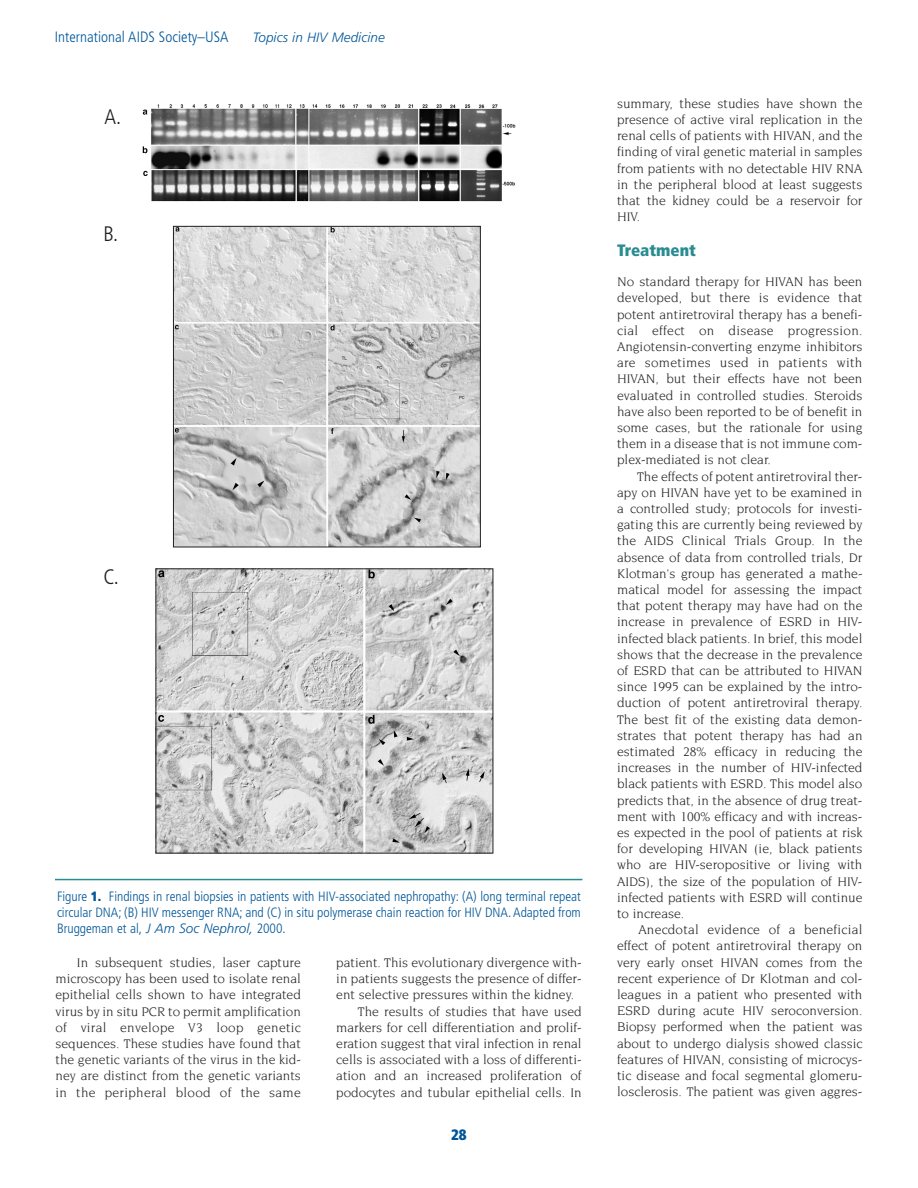
<style>
.page{position:relative;width:918px;height:1188px;background:#fff}
.page>*{position:absolute;margin:0;border:0;box-sizing:border-box;transform-origin:0 0}
.t1{font:300 condensed 21px "Frutiger";color:#231f20}
.t2{font:900 condensed 16.5px "Frutiger";color:#2a8c92}
.t3{font:300 condensed 15px "Frutiger";letter-spacing:.005em;color:#015698}
.t4{font:900 condensed 15px "Frutiger";color:#015698}
.t5{font:13.5px/16.2px "Novarese";color:#231f20;text-align:justify}
.t6{font:300 condensed 13.5px/16.2px "Frutiger";color:#015698;text-align:justify}
.t7{font:italic 300 13.5px "Frutiger";letter-spacing:.005em;color:#015698}
.s1{font-weight:900}
.s2{font-style:italic;font-stretch:normal}
</style>
<div class="page">
<svg style="left:55px;top:104px;width:528px;height:777px"></svg>
<p class="t3" style="left:55px;top:30px;width:175px">International AIDS Society–USA</p>
<p class="t7" style="left:253px;top:32px;width:133px">Topics in HIV Medicine</p>
<h1 class="t1" style="left:104px;top:109px;width:18px">A.</h1>
<h1 class="t1" style="left:104px;top:226px;width:16px">B.</h1>
<h1 class="t1" style="left:103px;top:568px;width:17px">C.</h1>
<p class="t6" style="left:57px;top:889px;width:525px">Figure <span class="s1">1.</span> Findings in renal biopsies in patients with HIV-associated nephropathy: (A) long terminal repeat circular DNA; (B) HIV messenger RNA; and (C) in situ polymerase chain reaction for HIV DNA. Adapted from Bruggeman et al, <span class="s2">J Am Soc Nephrol,</span> 2000.</p>
<p class="t5" style="left:56px;top:955px;width:247px;text-indent:21px">In subsequent studies, laser capture microscopy has been used to isolate renal epithelial cells shown to have integrated virus by in situ PCR to permit amplification of viral envelope V3 loop genetic sequences. These studies have found that the genetic variants of the virus in the kid&shy;ney are distinct from the genetic variants in the peripheral blood of the same</p>
<p class="t5" style="left:336px;top:955px;width:247px">patient. This evolutionary divergence with-</p>
<p class="t5" style="left:336px;top:971px;width:247px">in patients suggests the presence of differ-</p>
<p class="t5" style="left:336px;top:988px;width:240px">ent selective pressures within the kidney.</p>
<p class="t5" style="left:358px;top:1004px;width:225px">The results of studies that have used</p>
<p class="t5" style="left:336px;top:1020px;width:247px">markers for cell differentiation and prolif-</p>
<p class="t5" style="left:336px;top:1036px;width:247px">eration suggest that viral infection in renal</p>
<p class="t5" style="left:336px;top:1052px;width:247px">cells is associated with a loss of differenti-</p>
<p class="t5" style="left:336px;top:1069px;width:247px">ation and an increased proliferation of</p>
<p class="t5" style="left:336px;top:1085px;width:247px">podocytes and tubular epithelial cells. In</p>
<p class="t4" style="left:451px;top:1129px;width:17px">28</p>
<p class="t5" style="left:617px;top:96px;width:247px">summary, these studies have shown the presence of active viral replication in the renal cells of patients with HIVAN, and the finding of viral genetic material in samples from patients with no detectable HIV RNA in the peripheral blood at least suggests that the kidney could be a reservoir for HIV.</p>
<p class="t2" style="left:617px;top:243px;width:80px">Treatment</p>
<p class="t5" style="left:617px;top:274px;width:247px">No standard therapy for HIVAN has been developed, but there is evidence that potent antiretroviral therapy has a benefi&shy;cial effect on disease progression.<br>Angiotensin-converting enzyme inhibitors are sometimes used in patients with HIVAN, but their effects have not been evaluated in controlled studies. Steroids have also been reported to be of benefit in some cases, but the rationale for using them in a disease that is not immune com&shy;plex-mediated is not clear.</p>
<p class="t5" style="left:617px;top:469px;width:247px;text-indent:20px">The effects of potent antiretroviral ther&shy;apy on HIVAN have yet to be examined in a controlled study; protocols for investi&shy;gating this are currently being reviewed by the AIDS Clinical Trials Group. In the absence of data from controlled trials, Dr Klotman's group has generated a mathe&shy;matical model for assessing the impact that potent therapy may have had on the increase in prevalence of ESRD in HIV&shy;infected black patients. In brief, this model shows that the decrease in the prevalence of ESRD that can be attributed to HIVAN since 1995 can be explained by the intro&shy;duction of potent antiretroviral therapy.<br>The best fit of the existing data demon&shy;strates that potent therapy has had an estimated 28% efficacy in reducing the increases in the number of HIV-infected black patients with ESRD. This model also predicts that, in the absence of drug treat&shy;ment with 100% efficacy and with increas&shy;es expected in the pool of patients at risk for developing HIVAN (ie, black patients who are HIV-seropositive or living with AIDS), the size of the population of HIV&shy;infected patients with ESRD will continue to increase.</p>
<p class="t5" style="left:617px;top:922px;width:247px;text-indent:21px">Anecdotal evidence of a beneficial effect of potent antiretroviral therapy on very early onset HIVAN comes from the recent experience of Dr Klotman and col&shy;leagues in a patient who presented with ESRD during acute HIV seroconversion.<br>Biopsy performed when the patient was about to undergo dialysis showed classic features of HIVAN, consisting of microcys&shy;tic disease and focal segmental glomeru&shy;losclerosis. The patient was given aggres-</p>
</div>
